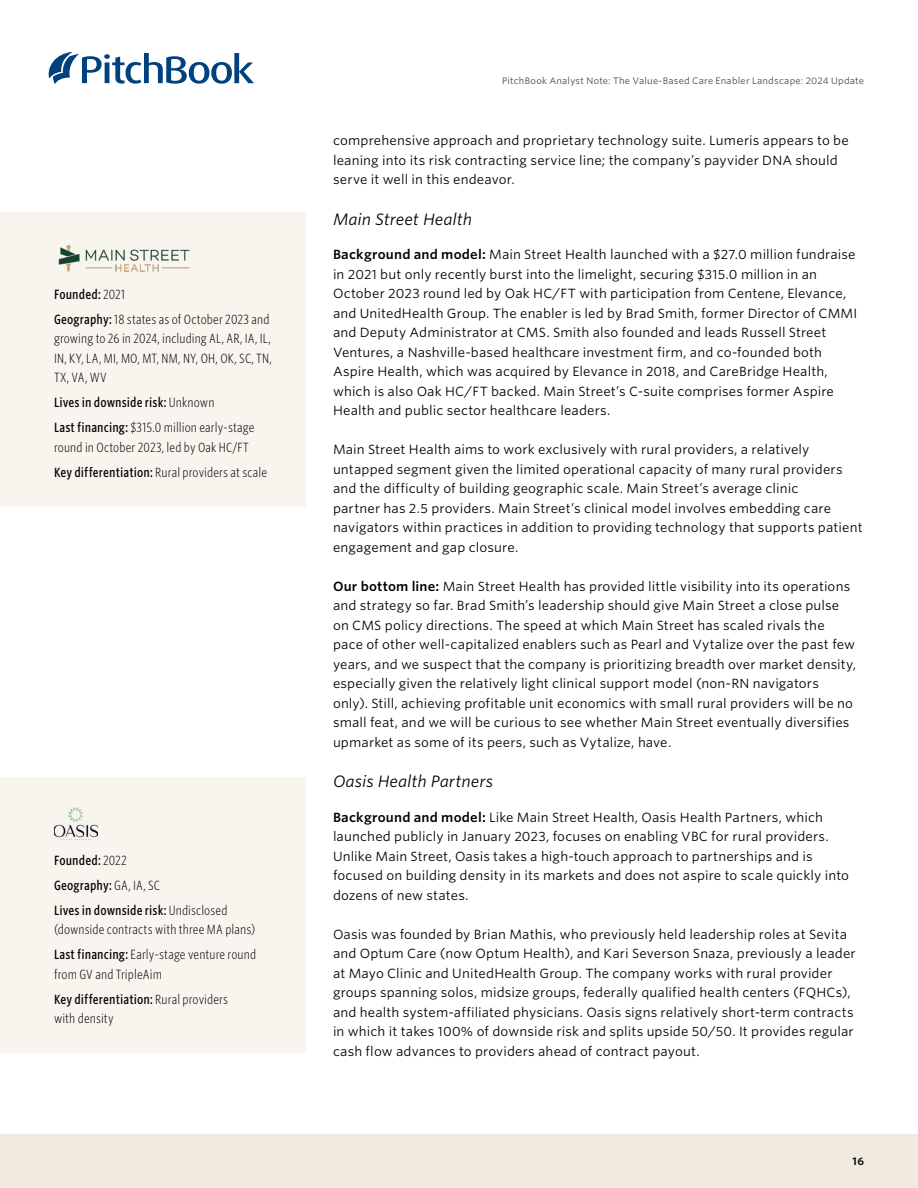
<style>
.page{position:relative;width:918px;height:1188px;background:#fff}
.page>*{position:absolute;margin:0;border:0;box-sizing:border-box;transform-origin:0 0}
.AN_Subsection_I{font:italic 15.75px "Whitney S Sm";color:#000}
.AN_Body_copy{font:12.75px/19.5px "Whitney S Sm";letter-spacing:.01em;color:#000}
.AN_Company_highlights{font:300 12.75px/19.5px "Whitney Cond S Sm";letter-spacing:.01em;color:#000}
.AN_Company_highlights-2{font:500 12.75px "Whitney Cond S Sm";letter-spacing:.01em;color:#000}
.t1{font:600 10.5px "Whitney S Sm";color:#000}
.t2{font:9px "Whitney S Sm";letter-spacing:.025em;color:#484643}
.s1{font-weight:300}
.s2{font-weight:500}
.s3{font-weight:600}
</style>
<div class="page">
<div style="left:0;top:1134px;width:918px;height:54px;background:#f0ebde"></div>
<svg style="left:49px;top:52px;width:205px;height:32px"></svg>
<div style="left:0;top:212px;width:306px;height:295px;background:#f8f5ef"></div>
<img style="left:58px;top:244px;width:132px;height:28px">
<div style="left:0;top:778px;width:306px;height:275px;background:#f8f5ef"></div>
<img style="left:54px;top:808px;width:44px;height:32px">
<p class="AN_Company_highlights-2" style="left:54px;top:286px;width:73px">Founded: <span class="s1">2021</span></p>
<p class="AN_Company_highlights" style="left:54px;top:309px;width:219px"><span class="s2">Geography:</span> 18 states as of October 2023 and growing to 26 in 2024, including AL, AR, IA, IL, IN, KY, LA, MI, MO, MT, NM, NY, OH, OK, SC, TN, TX, VA, WV</p>
<p class="AN_Company_highlights-2" style="left:54px;top:394px;width:162px">Lives in downside risk: <span class="s1">Unknown</span></p>
<p class="AN_Company_highlights" style="left:54px;top:417px;width:202px"><span class="s2">Last financing:</span> $315.0 million early-stage round in October 2023, led by Oak HC/FT</p>
<p class="AN_Company_highlights" style="left:54px;top:462px;width:215px"><span class="s2">Key differentiation:</span> Rural providers at scale</p>
<p class="AN_Company_highlights-2" style="left:54px;top:852px;width:75px">Founded: <span class="s1">2022</span></p>
<p class="AN_Company_highlights-2" style="left:54px;top:877px;width:108px">Geography: <span class="s1">GA, IA, SC</span></p>
<p class="AN_Company_highlights" style="left:54px;top:900px;width:203px"><span class="s2">Lives in downside risk:</span> Undisclosed (downside contracts with three MA plans)</p>
<p class="AN_Company_highlights" style="left:54px;top:944px;width:204px"><span class="s2">Last financing:</span> Early-stage venture round from GV and TripleAim</p>
<p class="AN_Company_highlights" style="left:54px;top:989px;width:176px"><span class="s2">Key differentiation:</span> Rural providers with density</p>
<p class="t2" style="left:502px;top:75px;width:363px">PitchBook Analyst Note: The Value-Based Care Enabler Landscape: 2024 Update</p>
<p class="AN_Body_copy" style="left:333px;top:131px;width:517px">comprehensive approach and proprietary technology suite. Lumeris appears to be leaning into its risk contracting service line; the company’s payvider DNA should serve it well in this endeavor.</p>
<p class="AN_Subsection_I" style="left:333px;top:208px;width:141px">Main Street Health</p>
<p class="AN_Body_copy" style="left:333px;top:245px;width:526px"><span class="s3">Background and model:</span> Main Street Health launched with a $27.0 million fundraise in 2021 but only recently burst into the limelight, securing $315.0 million in an October 2023 round led by Oak HC/FT with participation from Centene, Elevance, and UnitedHealth Group. The enabler is led by Brad Smith, former Director of CMMI and Deputy Administrator at CMS. Smith also founded and leads Russell Street Ventures, a Nashville-based healthcare investment firm, and co-founded both Aspire Health, which was acquired by Elevance in 2018, and CareBridge Health, which is also Oak HC/FT backed. Main Street’s C-suite comprises former Aspire Health and public sector healthcare leaders.</p>
<p class="AN_Body_copy" style="left:333px;top:440px;width:531px">Main Street Health aims to work exclusively with rural providers, a relatively untapped segment given the limited operational capacity of many rural providers and the difficulty of building geographic scale. Main Street’s average clinic<br>partner has 2.5 providers. Main Street’s clinical model involves embedding care navigators within practices in addition to providing technology that supports patient engagement and gap closure.</p>
<p class="AN_Body_copy" style="left:333px;top:576px;width:525px"><span class="s3">Our bottom line:</span> Main Street Health has provided little visibility into its operations and strategy so far. Brad Smith’s leadership should give Main Street a close pulse on CMS policy directions. The speed at which Main Street has scaled rivals the pace of other well-capitalized enablers such as Pearl and Vytalize over the past few years, and we suspect that the company is prioritizing breadth over market density, especially given the relatively light clinical support model (non-RN navigators only). Still, achieving profitable unit economics with small rural providers will be no small feat, and we will be curious to see whether Main Street eventually diversifies upmarket as some of its peers, such as Vytalize, have.</p>
<p class="AN_Subsection_I" style="left:333px;top:770px;width:162px">Oasis Health Partners</p>
<p class="AN_Body_copy" style="left:333px;top:807px;width:518px"><span class="s3">Background and model:</span> Like Main Street Health, Oasis Health Partners, which launched publicly in January 2023, focuses on enabling VBC for rural providers.<br>Unlike Main Street, Oasis takes a high-touch approach to partnerships and is focused on building density in its markets and does not aspire to scale quickly into dozens of new states.</p>
<p class="AN_Body_copy" style="left:333px;top:924px;width:524px">Oasis was founded by Brian Mathis, who previously held leadership roles at Sevita and Optum Care (now Optum Health), and Kari Severson Snaza, previously a leader at Mayo Clinic and UnitedHealth Group. The company works with rural provider groups spanning solos, midsize groups, federally qualified health centers (FQHCs), and health system-affiliated physicians. Oasis signs relatively short-term contracts in which it takes 100% of downside risk and splits upside 50/50. It provides regular cash flow advances to providers ahead of contract payout.</p>
<p class="t1" style="left:852px;top:1154px;width:13px">16</p>
</div>
